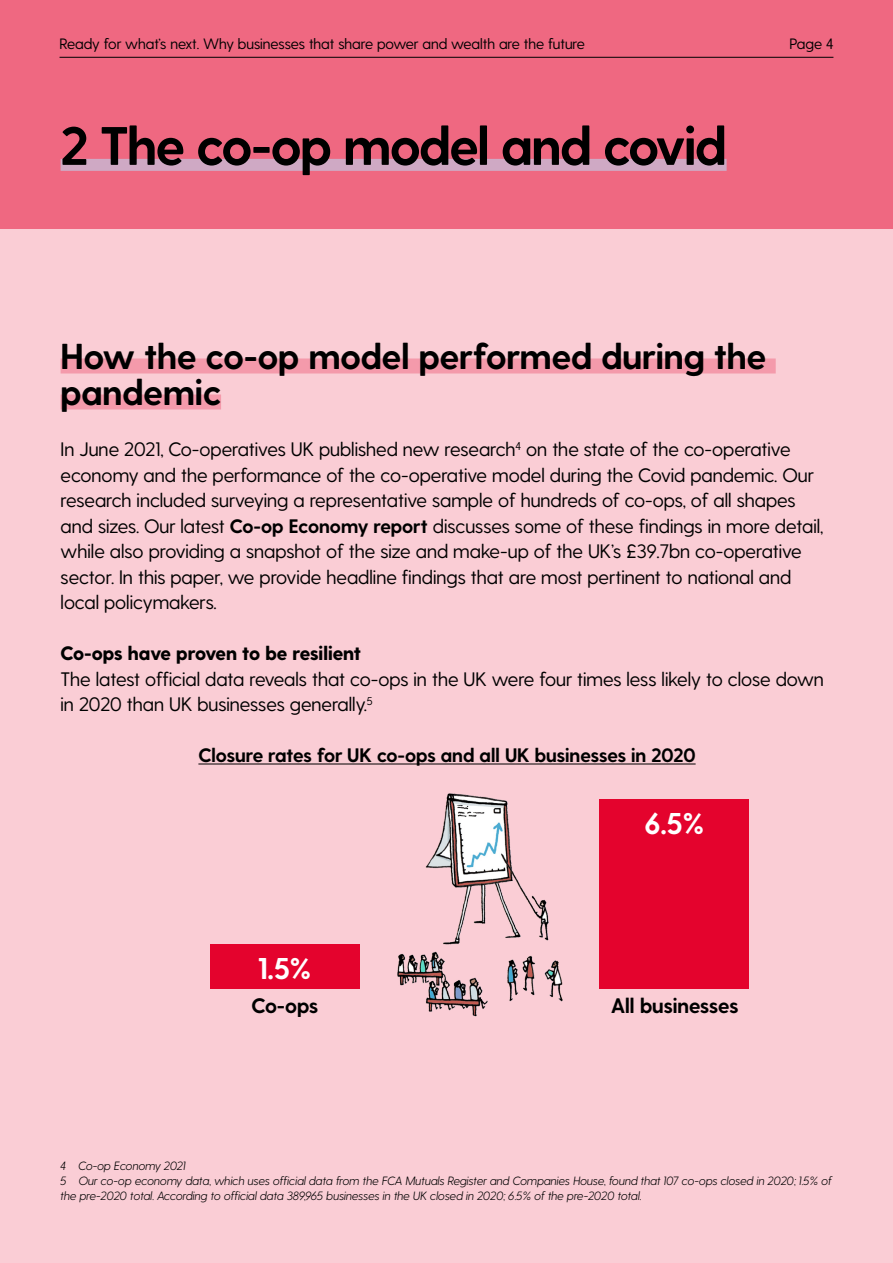
<style>
.page{position:relative;width:893px;height:1263px;background:#fff}
.page>*{position:absolute;margin:0;border:0;box-sizing:border-box;transform-origin:0 0}
.t1{font:700 54px "Greycliff CF";letter-spacing:-.025em;color:#000}
.t2{font:700 36px/36px "Greycliff CF";color:#000}
.t3{font:700 30px "Greycliff CF";color:#fff}
.t4{font:700 21px "Greycliff CF";color:#000}
.t5{font:19.5px/25.5px "Greycliff CF";color:#000}
.t6{font:700 19.5px "Greycliff CF";color:#000}
.t7{font:800 19.5px "Greycliff CF";letter-spacing:-.005em;color:#000}
.t8{font:15px "Greycliff CF";color:#000}
.t9{font:italic 300 12px/15px "Greycliff CF";color:#000}
.s1{font-weight:700}
</style>
<div class="page">
<div style="left:0;top:0;width:893px;height:230px;background:#ef6881"></div>
<div style="left:0;top:230px;width:893px;height:1033px;background:#facdd5"></div>
<hr style="left:60px;top:57px;width:773px;height:1px;background:#000">
<div style="left:61px;top:358px;width:715px;height:15px;background:#f49aab"></div>
<div style="left:61px;top:394px;width:160px;height:15px;background:#f49aab"></div>
<hr style="left:198px;top:763px;width:498px;height:1px;background:#000">
<div style="left:61px;top:159px;width:666px;height:12px;background:#cfa9c4"></div>
<img style="left:397px;top:793px;width:165px;height:224px">
<div style="left:210px;top:945px;width:149px;height:44px;background:#e4032d"></div>
<div style="left:600px;top:799px;width:149px;height:190px;background:#e4032d"></div>
<p class="t8" style="left:60px;top:35px;width:527px">Ready for what’s next. Why businesses that share power and wealth are the future</p>
<p class="t8" style="left:789px;top:35px;width:46px">Page 4</p>
<h1 class="t1" style="left:61px;top:114px;width:667px">2 The co-op model and covid</h1>
<h2 class="t2" style="left:61px;top:339px;width:707px">How the co-op model performed during the pandemic</h2>
<p class="t5" style="left:61px;top:436px;width:764px">In June 2021, Co-operatives UK published new research<sup>4</sup> on the state of the co-operative economy and the performance of the co-operative model during the Covid pandemic. Our research included surveying a representative sample of hundreds of co-ops, of all shapes and sizes. Our latest <span class="s1">Co-op Economy report</span> discusses some of these findings in more detail, while also providing a snapshot of the size and make-up of the UK’s £39.7bn co-operative sector. In this paper, we provide headline findings that are most pertinent to national and local policymakers.</p>
<p class="t7" style="left:61px;top:641px;width:302px">Co-ops have proven to be resilient</p>
<p class="t5" style="left:61px;top:666px;width:765px">The latest official data reveals that co-ops in the UK were four times less likely to close down in 2020 than UK businesses generally.<sup>5</sup></p>
<p class="t6" style="left:198px;top:743px;width:499px">Closure rates for UK co-ops and all UK businesses in 2020</p>
<h3 class="t3" style="left:258px;top:951px;width:54px">1.5%</h3>
<h3 class="t3" style="left:645px;top:805px;width:61px">6.5%</h3>
<p class="t4" style="left:251px;top:993px;width:68px">Co-ops</p>
<p class="t4" style="left:611px;top:993px;width:129px">All businesses</p>
<p class="t9" style="left:61px;top:1158px;width:773px">4 Co-op Economy 2021<br>5 Our co-op economy data, which uses official data from the FCA Mutuals Register and Companies House, found that 107 co-ops closed in 2020; 1.5% of the pre-2020 total. According to official data 389,965 businesses in the UK closed in 2020; 6.5% of the pre-2020 total.</p>
</div>
